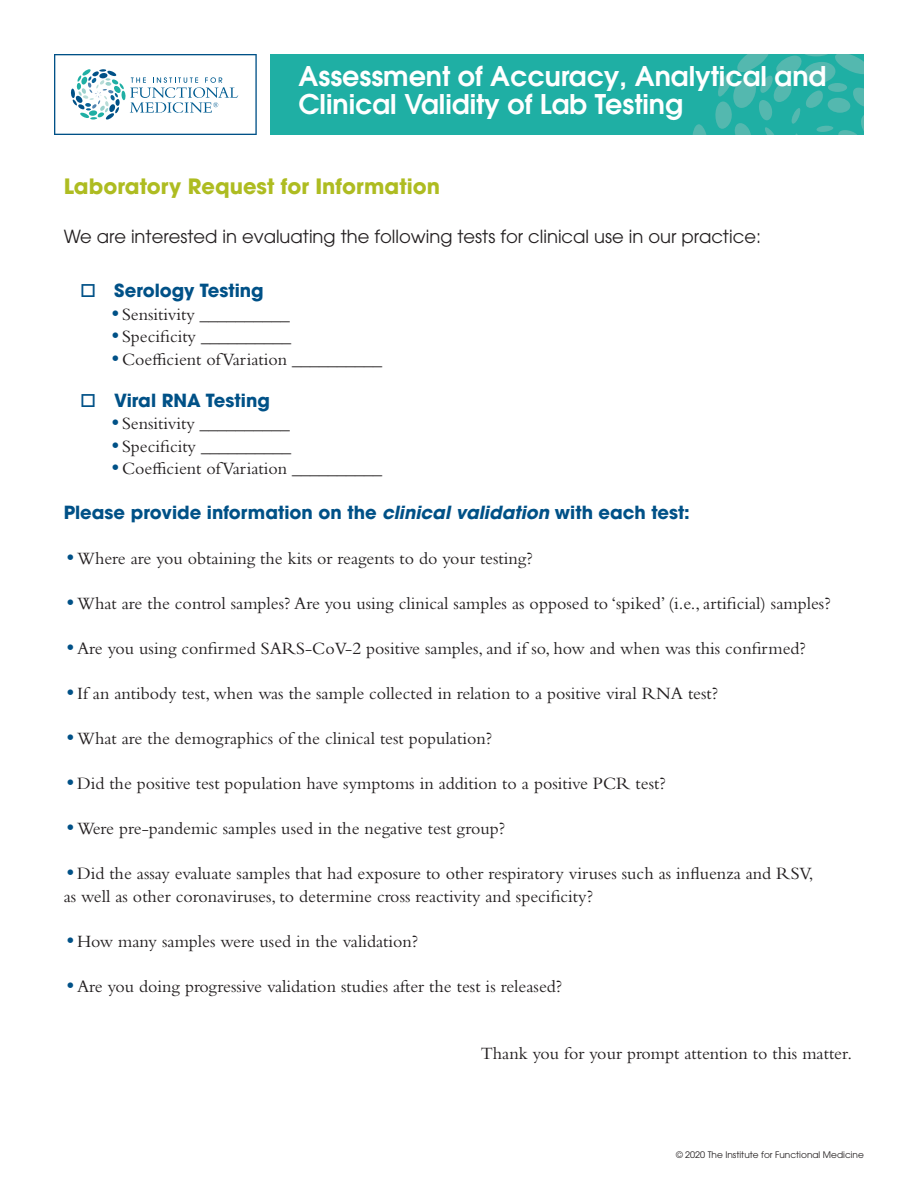
<style>
.page{position:relative;width:918px;height:1188px;background:#fff}
.page>*{position:absolute;margin:0;border:0;box-sizing:border-box;transform-origin:0 0}
.t1{font:600 27px/28.5px "ITC Avant Garde Std";color:#fff}
.subhead_numbered_spa{font:700 21px "ITC Avant Garde Std";color:#aebc21}
.subhead_numbered{font:18px "Bembo Std";color:#231f20}
.body_bullet{font:18px "Bembo Std";color:#231f20}
.subhead_numbered_spa-2{font:18px "ITC Avant Garde Std";color:#231f20}
.subhead_numbered-2{font:700 18px "ITC Avant Garde Std";color:#005187}
.body_bullet-2{font:700 18px "ITC Avant Garde Std";color:#005187}
.copyright{font:9px "ITC Avant Garde Std";color:#231f20}
.s1{font-family:"ITC Avant Garde Std";font-weight:700;color:#005187}
.s2{font-style:italic}
</style>
<div class="page">
<div style="left:270px;top:54px;width:594px;height:81px;background:#1fafa4"></div>
<svg style="left:693px;top:124px;width:13px;height:11px"></svg>
<svg style="left:715px;top:54px;width:149px;height:81px"></svg>
<svg style="left:54px;top:54px;width:203px;height:81px"></svg>
<p class="t1" style="left:299px;top:61px;width:529px">Assessment of Accuracy, Analytical and<br>Clinical Validity of Lab Testing</p>
<p class="subhead_numbered_spa" style="left:64px;top:172px;width:378px">Laboratory Request for Information</p>
<p class="subhead_numbered_spa-2" style="left:64px;top:225px;width:699px">We are interested in evaluating the following tests for clinical use in our practice:</p>
<p class="body_bullet-2" style="left:80px;top:279px;width:185px">□ Serology Testing</p>
<p class="body_bullet" style="left:109px;top:304px;width:183px"><span class="s1">•</span>Sensitivity __________</p>
<p class="body_bullet" style="left:109px;top:326px;width:184px"><span class="s1">•</span>Specificity __________</p>
<p class="body_bullet" style="left:109px;top:349px;width:275px"><span class="s1">•</span>Coefficient of Variation __________</p>
<p class="body_bullet-2" style="left:80px;top:388px;width:191px">□ Viral RNA Testing</p>
<p class="body_bullet" style="left:109px;top:413px;width:183px"><span class="s1">•</span>Sensitivity __________</p>
<p class="body_bullet" style="left:109px;top:436px;width:184px"><span class="s1">•</span>Specificity __________</p>
<p class="body_bullet" style="left:109px;top:458px;width:275px"><span class="s1">•</span>Coefficient of Variation __________</p>
<p class="subhead_numbered-2" style="left:64px;top:501px;width:628px">Please provide information on the <span class="s2">clinical validation</span> with each test:</p>
<p class="subhead_numbered" style="left:64px;top:548px;width:471px"><span class="s1">•</span>Where are you obtaining the kits or reagents to do your testing?</p>
<p class="subhead_numbered" style="left:64px;top:593px;width:769px"><span class="s1">•</span>What are the control samples? Are you using clinical samples as opposed to ‘spiked’ (i.e., artificial) samples?</p>
<p class="subhead_numbered" style="left:64px;top:638px;width:744px"><span class="s1">•</span>Are you using confirmed SARS-CoV-2 positive samples, and if so, how and when was this confirmed?</p>
<p class="subhead_numbered" style="left:64px;top:683px;width:656px"><span class="s1">•</span>If an antibody test, when was the sample collected in relation to a positive viral RNA test?</p>
<p class="subhead_numbered" style="left:64px;top:728px;width:430px"><span class="s1">•</span>What are the demographics of the clinical test population?</p>
<p class="subhead_numbered" style="left:64px;top:773px;width:604px"><span class="s1">•</span>Did the positive test population have symptoms in addition to a positive PCR test?</p>
<p class="subhead_numbered" style="left:64px;top:818px;width:443px"><span class="s1">•</span>Were pre-pandemic samples used in the negative test group?</p>
<p class="subhead_numbered" style="left:64px;top:863px;width:751px"><span class="s1">•</span>Did the assay evaluate samples that had exposure to other respiratory viruses such as influenza and RSV,</p>
<p class="subhead_numbered" style="left:64px;top:886px;width:531px">as well as other coronaviruses, to determine cross reactivity and specificity?</p>
<p class="subhead_numbered" style="left:64px;top:931px;width:356px"><span class="s1">•</span>How many samples were used in the validation?</p>
<p class="subhead_numbered" style="left:64px;top:976px;width:500px"><span class="s1">•</span>Are you doing progressive validation studies after the test is released?</p>
<p class="body_bullet" style="left:481px;top:1043px;width:373px">Thank you for your prompt attention to this matter.</p>
<p class="copyright" style="left:676px;top:1149px;width:189px">© 2020 The Institute for Functional Medicine</p>
</div>
